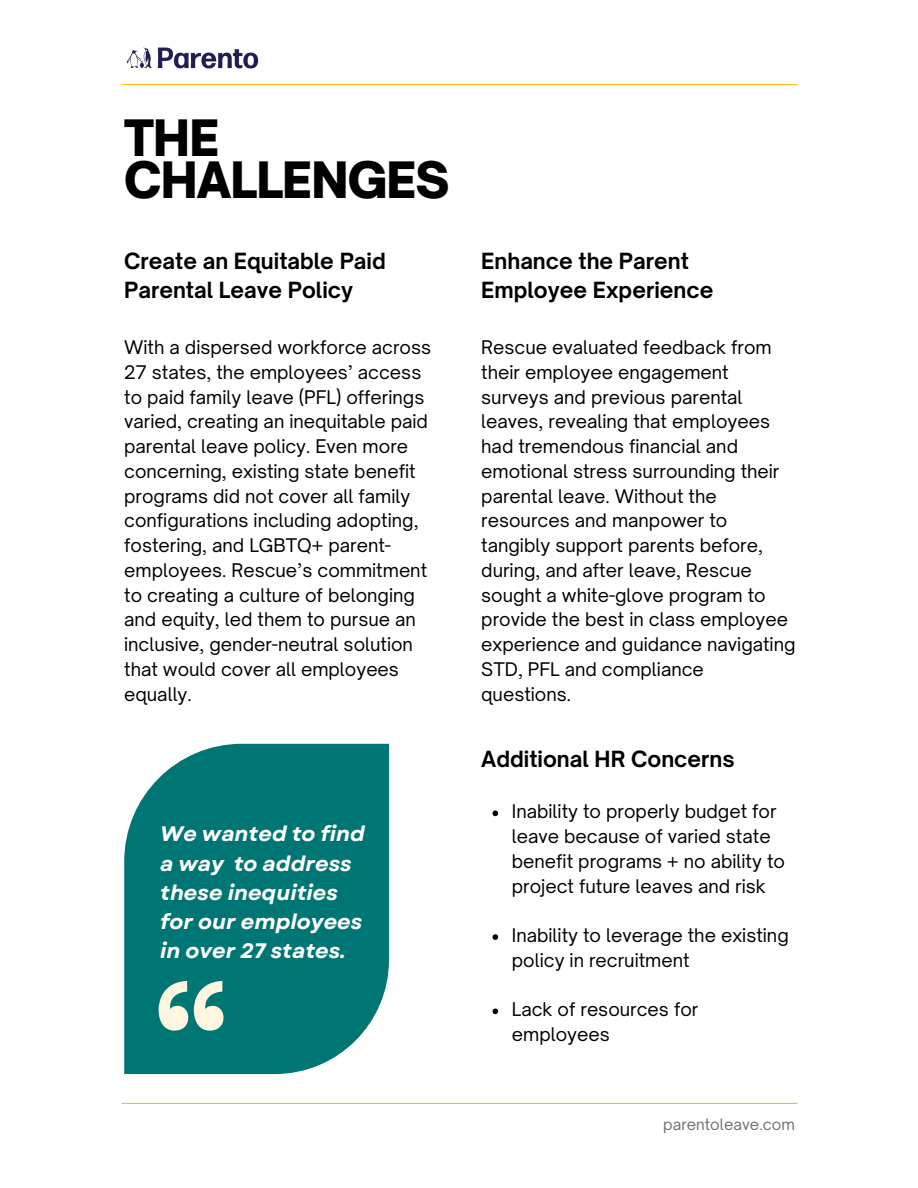
<style>
.page{position:relative;width:918px;height:1188px;background:#fff}
.page>*{position:absolute;margin:0;border:0;box-sizing:border-box;transform-origin:0 0}
.t1{font:700 156px "Open Sauce One";color:#fff6df}
.t2{font:900 48px/42.8px "Open Sauce One";letter-spacing:-.02em;color:#000}
.t3{font:700 21.3px/29.2px "Open Sauce One";color:#000001}
.t4{font:italic 700 21px/29.2px "Garet";color:#fff}
.t5{font:18px/24.8px "Open Sauce One";color:#000001}
.t6{font:15px "Open Sauce One";color:#707274}
</style>
<div class="page">
<img style="left:126px;top:47px;width:133px;height:22px">
<hr style="left:122px;top:84px;width:676px;height:1px;background:#febd11">
<div style="left:125px;top:744px;width:264px;height:330px;background:#007674"></div>
<svg style="left:493px;top:811px;width:5px;height:5px"></svg>
<svg style="left:493px;top:934px;width:5px;height:6px"></svg>
<svg style="left:493px;top:1009px;width:5px;height:5px"></svg>
<hr style="left:122px;top:1103px;width:676px;height:1px;background:#febd11">
<h2 class="t2" style="left:124px;top:116px;width:327px">THE<br>CHALLENGES</h2>
<p class="t3" style="left:124px;top:246px;width:263px">Create an Equitable Paid<br>Parental Leave Policy</p>
<p class="t5" style="left:124px;top:335px;width:308px">With a dispersed workforce across<br>27 states, the employees’ access to paid family leave (PFL) offerings varied, creating an inequitable paid parental leave policy. Even more concerning, existing state benefit programs did not cover all family configurations including adopting, fostering, and LGBTQ+ parent&shy;employees. Rescue’s commitment to creating a culture of belonging and equity, led them to pursue an inclusive, gender-neutral solution that would cover all employees equally.</p>
<p class="t4" style="left:160px;top:820px;width:206px">We wanted to find a way to address these inequities for our employees in over 27 states.</p>
<h1 class="t1" style="left:150px;top:946px;width:85px">“</h1>
<p class="t3" style="left:481px;top:246px;width:234px">Enhance the Parent<br>Employee Experience</p>
<p class="t5" style="left:481px;top:335px;width:316px">Rescue evaluated feedback from their employee engagement surveys and previous parental leaves, revealing that employees had tremendous financial and emotional stress surrounding their parental leave. Without the resources and manpower to tangibly support parents before, during, and after leave, Rescue sought a white-glove program to provide the best in class employee experience and guidance navigating<br>STD, PFL and compliance questions.</p>
<p class="t3" style="left:481px;top:744px;width:255px">Additional HR Concerns</p>
<p class="t5" style="left:512px;top:799px;width:275px">Inability to properly budget for leave because of varied state benefit programs + no ability to project future leaves and risk</p>
<p class="t5" style="left:512px;top:923px;width:278px">Inability to leverage the existing policy in recruitment</p>
<p class="t5" style="left:512px;top:997px;width:188px">Lack of resources for employees</p>
<p class="t6" style="left:663px;top:1115px;width:133px">parentoleave.com</p>
</div>
